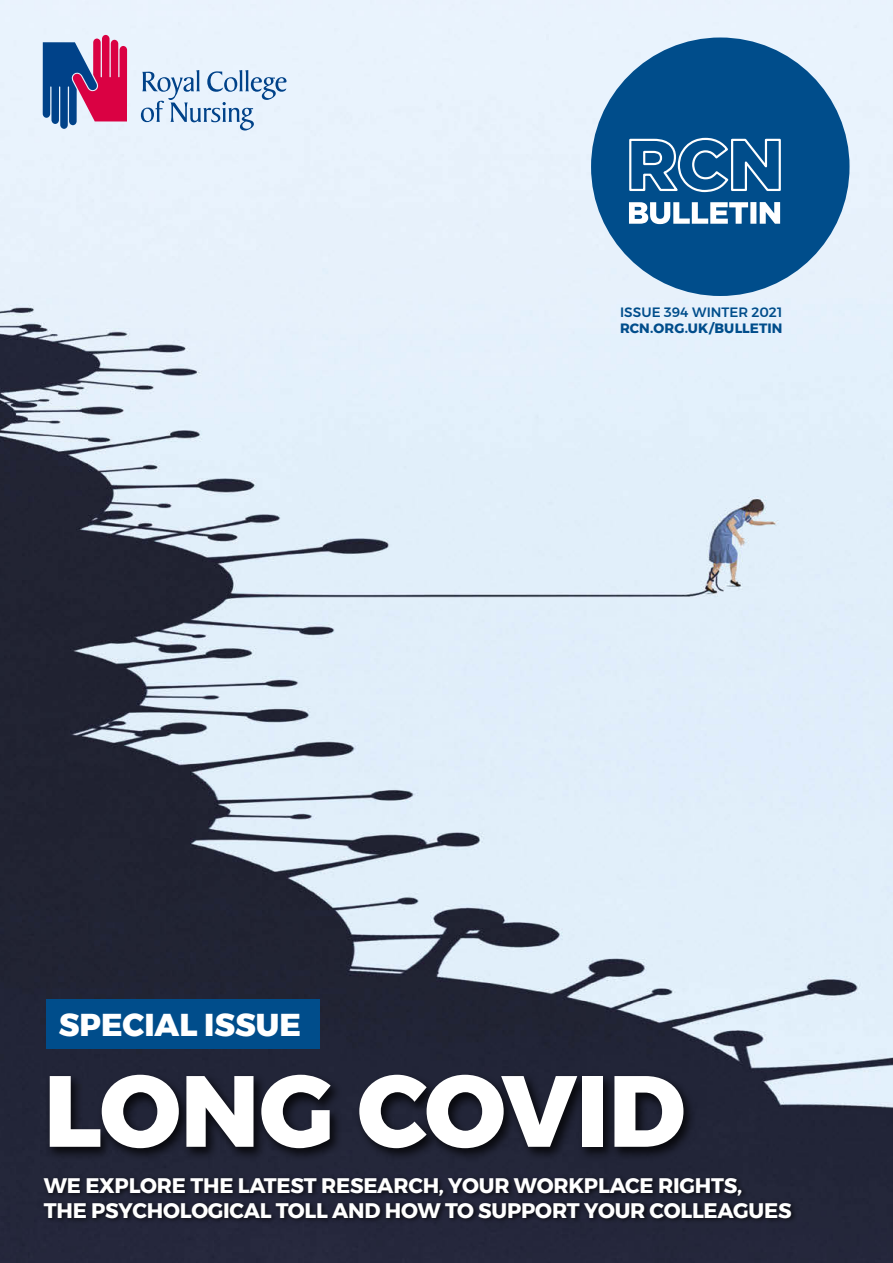
<style>
.page{position:relative;width:893px;height:1263px;background:#fff}
.page>*{position:absolute;margin:0;border:0;box-sizing:border-box;transform-origin:0 0}
.t1{font:800 100.95px "Montserrat";letter-spacing:-.01em;color:#fff}
.t2{font:800 31.5px "Montserrat";color:#fff}
.t3{font:700 21px/25.2px "Montserrat";letter-spacing:-.01em;color:#fff}
.t4{font:700 13.5px "Montserrat";letter-spacing:.01em;color:#004d8b}
.t5{font:500 13.5px "Montserrat";letter-spacing:.005em;color:#004d8b}
</style>
<div class="page">
<img style="left:0;top:0;width:893px;height:1263px">
<svg style="left:43px;top:35px;width:84px;height:94px;background:#8e598e"></svg>
<svg style="left:141px;top:70px;width:145px;height:61px;background:#bed2e7"></svg>
<div style="left:40px;top:1175px;width:757px;height:48px;background:#000;opacity:.75"></div>
<div style="left:591px;top:38px;width:258px;height:258px;background:#004d8b;border-radius:50%"></div>
<svg style="left:629px;top:202px;width:151px;height:22px"></svg>
<svg style="left:629px;top:137px;width:152px;height:56px"></svg>
<div style="left:45px;top:1071px;width:652px;height:90px;background:#000;opacity:.75"></div>
<div style="left:47px;top:1000px;width:273px;height:49px;background:#004d8b"></div>
<h2 class="t2" style="left:59px;top:999px;width:244px">SPECIAL ISSUE</h2>
<p class="t5" style="left:620px;top:301px;width:164px">ISSUE 394 WINTER 2021</p>
<p class="t4" style="left:620px;top:317px;width:164px">RCN.ORG.UK/BULLETIN</p>
<h1 class="t1" style="left:44px;top:1029px;width:643px">LONG COVID</h1>
<p class="t3" style="left:44px;top:1172px;width:749px">WE EXPLORE THE LATEST RESEARCH, YOUR WORKPLACE RIGHTS,<br>THE PSYCHOLOGICAL TOLL AND HOW TO SUPPORT YOUR COLLEAGUES</p>
</div>
